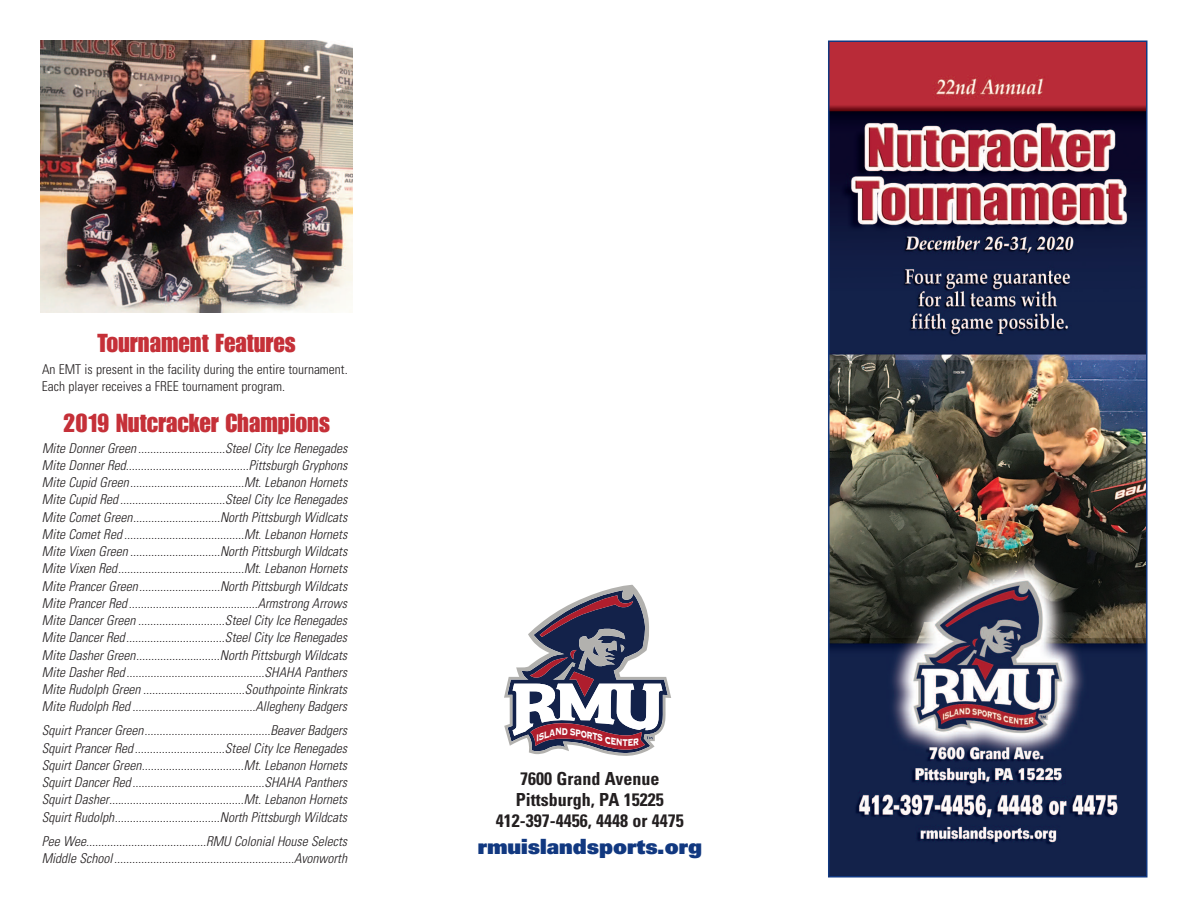
<style>
.page{position:relative;width:1188px;height:918px;background:#fff}
.page>*{position:absolute;margin:0;border:0;box-sizing:border-box;transform-origin:0 0}
.t1{font:25.5px "Impact";color:#c53038}
.t2{font:900 21px "Univers";color:#113880}
.t3{font:700 condensed 18px/21px "Univers";color:#231f20;text-align:center}
.t4{font:italic 300 condensed 13.5px/17.2px "Univers";color:#231f20;text-align:justify}
.t5{font:300 condensed 13.5px/17.2px "Univers";color:#231f20}
</style>
<div class="page">
<img style="left:831px;top:43px;width:314px;height:832px">
<div style="left:828px;top:40px;width:320px;height:838px;border:2px solid #113880"></div>
<img style="left:40px;top:40px;width:313px;height:273px">
<svg style="left:504px;top:585px;width:167px;height:171px"></svg>
<h1 class="t1" style="left:97px;top:334px;width:200px">Tournament Features</h1>
<p class="t5" style="left:42px;top:362px;width:307px">An EMT is present in the facility during the entire tournament.<br>Each player receives a FREE tournament program.</p>
<h1 class="t1" style="left:63px;top:413px;width:268px">2019 Nutcracker Champions</h1>
<p class="t4" style="left:42px;top:440px;width:307px">Mite Donner Green .............................Steel City Ice Renegades Mite Donner Red.........................................Pittsburgh Gryphons Mite Cupid Green......................................Mt. Lebanon Hornets Mite Cupid Red ...................................Steel City Ice Renegades Mite Comet Green.............................North Pittsburgh Widlcats Mite Comet Red ........................................Mt. Lebanon Hornets Mite Vixen Green ..............................North Pittsburgh Wildcats Mite Vixen Red..........................................Mt. Lebanon Hornets Mite Prancer Green...........................North Pittsburgh Wildcats Mite Prancer Red ...........................................Armstrong Arrows Mite Dancer Green .............................Steel City Ice Renegades Mite Dancer Red.................................Steel City Ice Renegades Mite Dasher Green............................North Pittsburgh Wildcats Mite Dasher Red ..............................................SHAHA Panthers Mite Rudolph Green ..................................Southpointe Rinkrats Mite Rudolph Red .........................................Allegheny Badgers</p>
<p class="t4" style="left:42px;top:723px;width:307px">Squirt Prancer Green..........................................Beaver Badgers Squirt Prancer Red ..............................Steel City Ice Renegades Squirt Dancer Green..................................Mt. Lebanon Hornets Squirt Dancer Red ............................................SHAHA Panthers Squirt Dasher.............................................Mt. Lebanon Hornets Squirt Rudolph...................................North Pittsburgh Wildcats</p>
<p class="t4" style="left:42px;top:833px;width:307px">Pee Wee........................................RMU Colonial House Selects<br>Middle School ............................................................Avonworth</p>
<h3 class="t3" style="left:496px;top:770px;width:189px">7600 Grand Avenue<br>Pittsburgh, PA 15225<br>412-397-4456, 4448 or 4475</h3>
<h2 class="t2" style="left:478px;top:839px;width:226px">rmuislandsports.org</h2>
</div>
